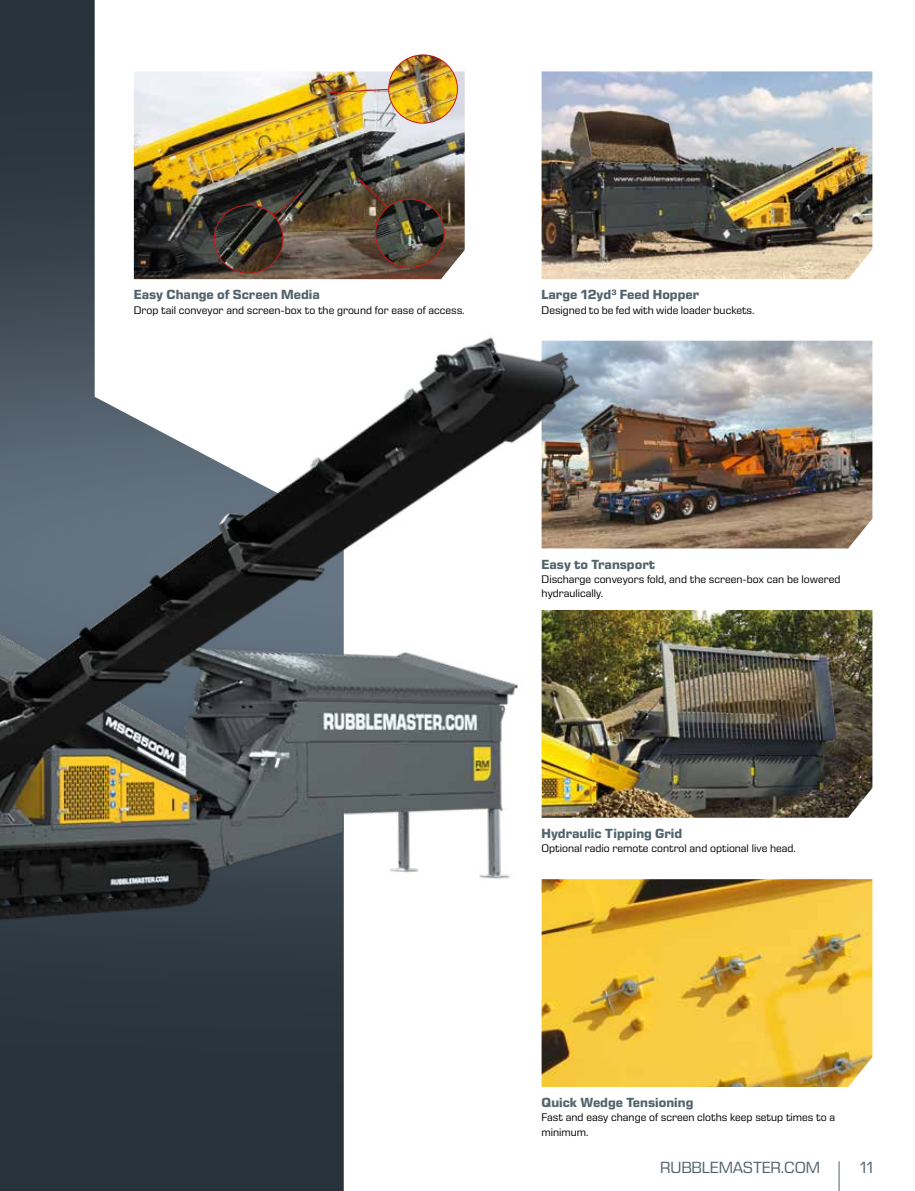
<style>
.page{position:relative;width:915px;height:1191px;background:#fff}
.page>*{position:absolute;margin:0;border:0;box-sizing:border-box;transform-origin:0 0}
.t1{font:16.5px "Eurostile Next LT Pro";letter-spacing:-.01em;color:#52646c}
.t2{font:700 13.5px "Eurostile Next LT Pro";color:#52646c}
.t3{font:11.25px/14.2px "Eurostile Next LT Pro";color:#000}
</style>
<div class="page">
<img style="left:0;top:0;width:343px;height:1191px">
<img style="left:134px;top:71px;width:330px;height:208px">
<svg style="left:328px;top:88px;width:60px;height:6px"></svg>
<img style="left:388px;top:55px;width:69px;height:68px;border-radius:34px">
<div style="left:388px;top:54px;width:69px;height:70px;border:1px solid #cd1619;border-radius:50%"></div>
<svg style="left:356px;top:176px;width:37px;height:37px"></svg>
<img style="left:375px;top:199px;width:69px;height:68px;border-radius:34px">
<div style="left:375px;top:199px;width:69px;height:69px;border:1px solid #cd1619;border-radius:50%"></div>
<svg style="left:260px;top:190px;width:44px;height:37px"></svg>
<img style="left:214px;top:205px;width:69px;height:68px;border-radius:34px">
<div style="left:214px;top:204px;width:69px;height:70px;border:1px solid #cd1619;border-radius:50%"></div>
<img style="left:541px;top:879px;width:331px;height:208px">
<img style="left:665px;top:610px;width:207px;height:207px">
<img style="left:541px;top:71px;width:331px;height:208px">
<img style="left:665px;top:341px;width:207px;height:207px">
<img style="left:0;top:324px;width:665px;height:617px">
<hr style="left:838px;top:1161px;width:1px;height:30px;background:#52646c">
<p class="t2" style="left:134px;top:287px;width:187px">Easy Change of Screen Media</p>
<p class="t3" style="left:134px;top:303px;width:332px">Drop tail conveyor and screen-box to the ground for ease of access.</p>
<p class="t2" style="left:541px;top:287px;width:159px">Large 12yd<sup>3</sup> Feed Hopper</p>
<p class="t3" style="left:541px;top:303px;width:214px">Designed to be fed with wide loader buckets.</p>
<p class="t2" style="left:541px;top:556px;width:115px">Easy to Transport</p>
<p class="t3" style="left:541px;top:572px;width:300px">Discharge conveyors fold, and the screen-box can be lowered hydraulically.</p>
<p class="t2" style="left:541px;top:825px;width:142px">Hydraulic Tipping Grid</p>
<p class="t3" style="left:541px;top:841px;width:256px">Optional radio remote control and optional live head.</p>
<p class="t2" style="left:541px;top:1095px;width:153px">Quick Wedge Tensioning</p>
<p class="t3" style="left:541px;top:1110px;width:295px">Fast and easy change of screen cloths keep setup times to a minimum.</p>
<h1 class="t1" style="left:660px;top:1158px;width:161px">RUBBLEMASTER.COM</h1>
<h1 class="t1" style="left:859px;top:1158px;width:15px">11</h1>
</div>
